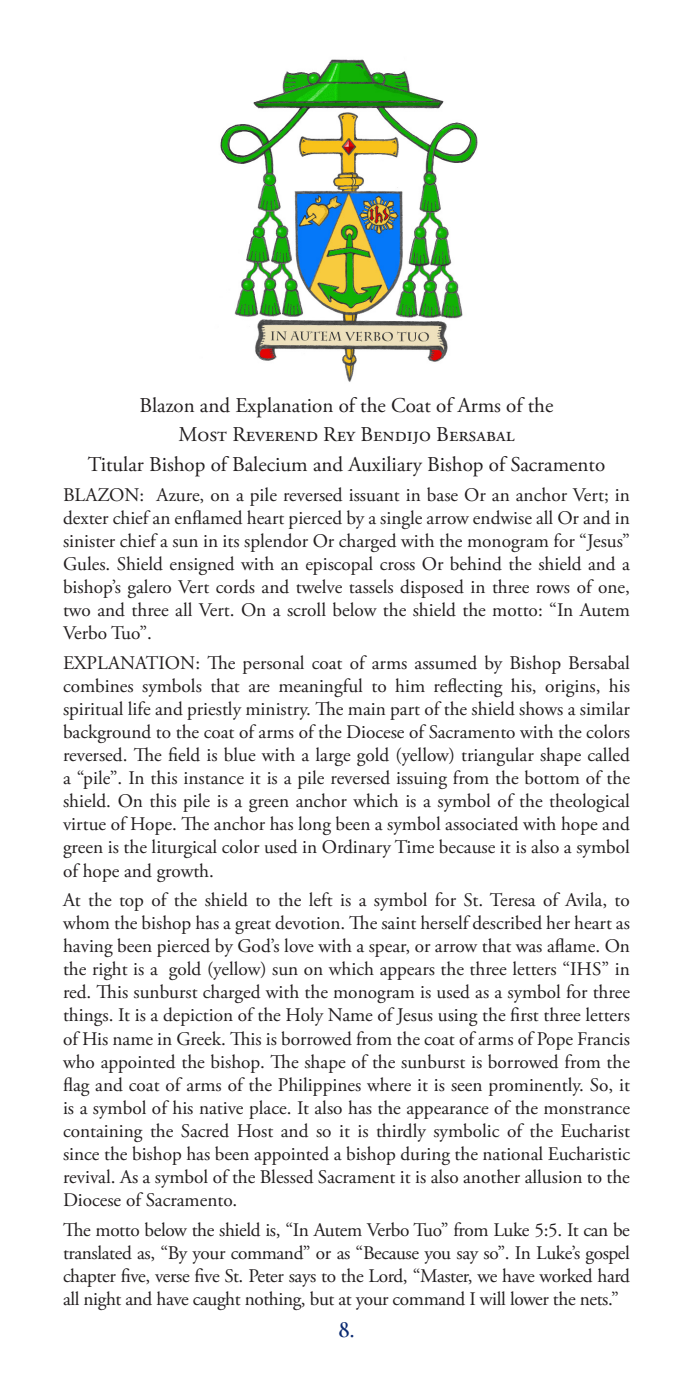
<style>
.page{position:relative;width:693px;height:1386px;background:#fff}
.page>*{position:absolute;margin:0;border:0;box-sizing:border-box;transform-origin:0 0}
.MAIN_TITLE{font:600 22.75px "Cormorant Upright";color:#0c2b72}
.Text{font:21px "Adobe Garamond Pro";color:#231f20}
.Text-2{font:19.25px/23.1px "Adobe Garamond Pro";letter-spacing:-.01em;color:#231f20;text-align:justify}
</style>
<div class="page">
<img style="left:220px;top:59px;width:258px;height:323px">
<p class="Text" style="left:140px;top:392px;width:415px">Blazon and Explanation of the Coat of Arms of the</p>
<p class="Text" style="left:178px;top:422px;width:338px">Most Reverend Rey Bendijo Bersabal</p>
<p class="Text" style="left:88px;top:452px;width:519px">Titular Bishop of Balecium and Auxiliary Bishop of Sacramento</p>
<p class="Text-2" style="left:63px;top:484px;width:569px">BLAZON: Azure, on a pile reversed issuant in base Or an anchor Vert; in dexter chief an enflamed heart pierced by a single arrow endwise all Or and in sinister chief a sun in its splendor Or charged with the monogram for “Jesus” Gules. Shield ensigned with an episcopal cross Or behind the shield and a bishop’s galero Vert cords and twelve tassels disposed in three rows of one, two and three all Vert. On a scroll below the shield the motto: “In Autem Verbo Tuo”.</p>
<p class="Text-2" style="left:63px;top:652px;width:569px">EXPLANATION: The personal coat of arms assumed by Bishop Bersabal combines symbols that are meaningful to him reflecting his, origins, his spiritual life and priestly ministry. The main part of the shield shows a similar background to the coat of arms of the Diocese of Sacramento with the colors reversed. The field is blue with a large gold (yellow) triangular shape called a “pile”. In this instance it is a pile reversed issuing from the bottom of the shield. On this pile is a green anchor which is a symbol of the theological virtue of Hope. The anchor has long been a symbol associated with hope and green is the liturgical color used in Ordinary Time because it is also a symbol of hope and growth.</p>
<p class="Text-2" style="left:63px;top:889px;width:569px">At the top of the shield to the left is a symbol for St. Teresa of Avila, to whom the bishop has a great devotion. The saint herself described her heart as having been pierced by God’s love with a spear, or arrow that was aflame. On the right is a gold (yellow) sun on which appears the three letters “IHS” in red. This sunburst charged with the monogram is used as a symbol for three things. It is a depiction of the Holy Name of Jesus using the first three letters of His name in Greek. This is borrowed from the coat of arms of Pope Francis who appointed the bishop. The shape of the sunburst is borrowed from the flag and coat of arms of the Philippines where it is seen prominently. So, it is a symbol of his native place. It also has the appearance of the monstrance containing the Sacred Host and so it is thirdly symbolic of the Eucharist since the bishop has been appointed a bishop during the national Eucharistic revival. As a symbol of the Blessed Sacrament it is also another allusion to the Diocese of Sacramento.</p>
<p class="Text-2" style="left:63px;top:1219px;width:569px">The motto below the shield is, “In Autem Verbo Tuo” from Luke 5:5. It can be translated as, “By your command” or as “Because you say so”. In Luke’s gospel chapter five, verse five St. Peter says to the Lord, “Master, we have worked hard all night and have caught nothing, but at your command I will lower the nets.”</p>
<p class="MAIN_TITLE" style="left:339px;top:1316px;width:17px">8.</p>
</div>
